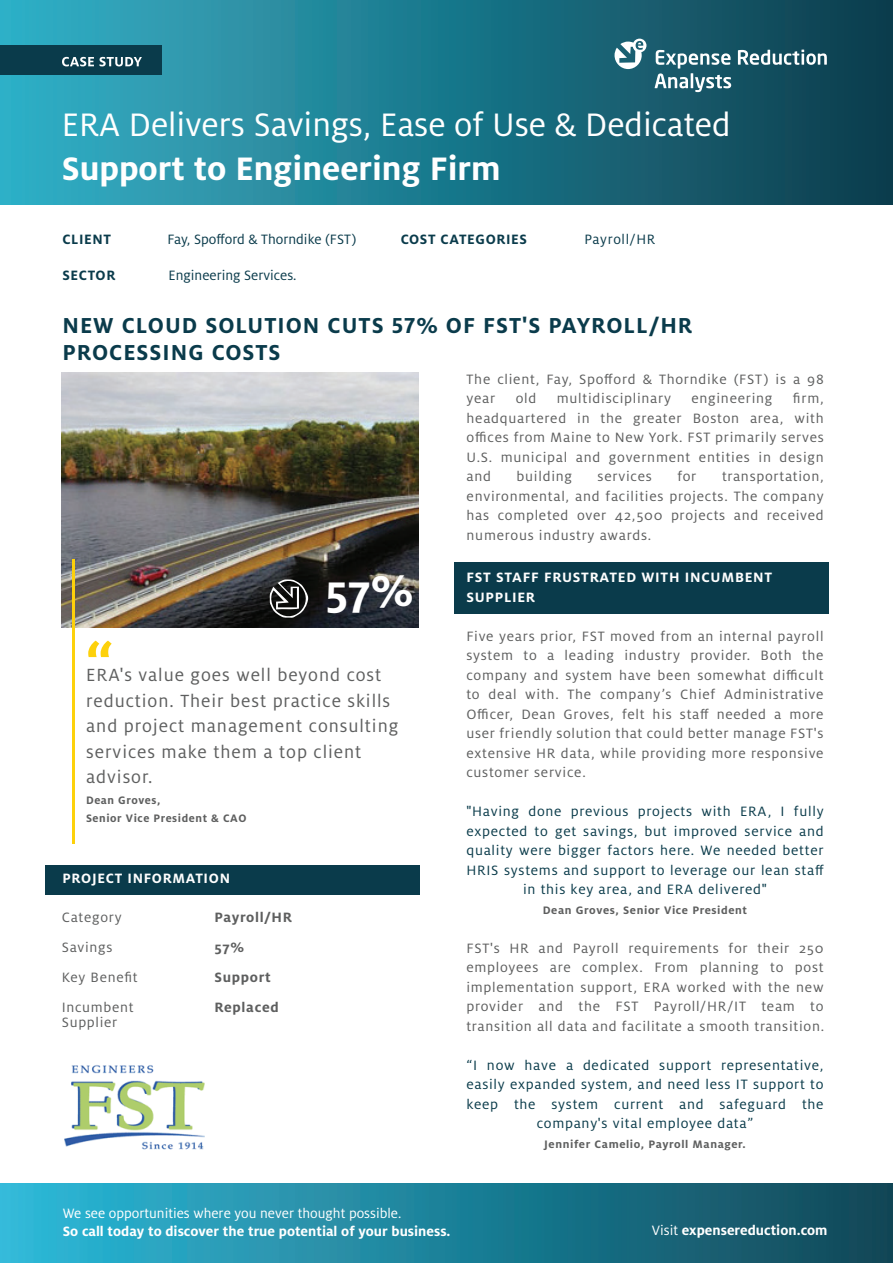
<style>
.page{position:relative;width:893px;height:1263px;background:#fff}
.page>*{position:absolute;margin:0;border:0;box-sizing:border-box;transform-origin:0 0}
.t1{font:700 47.85px "Milo Pro";color:#fff}
.t2{font:36px "Milo Pro";color:#fff}
.t3{font:700 36px "Milo Pro";color:#fff}
.t4{font:700 24px/27px "Milo Pro";letter-spacing:.04em;color:#0a3b4b}
.t5{font:19.5px/25.5px "Milo Pro";letter-spacing:.05em;color:#5e5f5f}
.t6{font:15px/19.5px "Milo Pro";letter-spacing:.05em;color:#5e5f5f;text-align:justify}
.t7{font:15px/19.5px "Milo Pro";letter-spacing:.05em;color:#0b3c4b;text-align:center}
.t8{font:700 15px "Milo Pro";color:#fff}
.t9{font:700 15px/19.5px "Milo Pro";letter-spacing:.05em;color:#fefefe}
.t10{font:15px "Milo Pro";color:#0a3b4b}
.t11{font:15px "Milo Pro";color:#fff}
.t12{font:700 15px/30px "Milo Pro";letter-spacing:.05em;color:#5e5f5f}
.t13{font:700 15px "Milo Pro";letter-spacing:.04em;color:#0a3b4b}
.t14{font:15px "Milo Pro";letter-spacing:.05em;color:#0a3b4b}
.t15{font:700 12px/18px "Milo Pro";letter-spacing:.05em;color:#5e5f5f}
.s1{font-weight:400}
</style>
<div class="page">
<img style="left:62px;top:373px;width:357px;height:255px">
<div style="left:45px;top:865px;width:374px;height:29px;background:#0a3b4b"></div>
<div style="left:0;top:0;width:893px;height:204px;background:linear-gradient(to right,#33b1c8,#0a3d4d)"></div>
<div style="left:0;top:45px;width:162px;height:30px;background:#0a3b4b"></div>
<svg style="left:738px;top:50px;width:89px;height:15px"></svg>
<svg style="left:655px;top:50px;width:76px;height:42px"></svg>
<svg style="left:614px;top:39px;width:32px;height:30px"></svg>
<svg style="left:62px;top:57px;width:32px;height:9px"></svg>
<svg style="left:100px;top:57px;width:42px;height:9px"></svg>
<img style="left:1px;top:1184px;width:892px;height:79px">
<svg style="left:270px;top:579px;width:38px;height:39px"></svg>
<svg style="left:88px;top:641px;width:24px;height:16px"></svg>
<hr style="left:73px;top:559px;width:2px;height:285px;background:#fdd10b">
<div style="left:454px;top:563px;width:374px;height:51px;background:#0a3b4b"></div>
<img style="left:65px;top:1065px;width:140px;height:85px">
<h2 class="t2" style="left:62px;top:105px;width:670px">ERA Delivers Savings, Ease of Use &amp; Dedicated</h2>
<h2 class="t3" style="left:62px;top:148px;width:440px">Support to Engineering Firm</h2>
<p class="t13" style="left:62px;top:231px;width:50px">CLIENT</p>
<p class="t10" style="left:168px;top:231px;width:190px">Fay, Spofford &amp; Thorndike (FST)</p>
<p class="t13" style="left:62px;top:267px;width:54px">SECTOR</p>
<p class="t10" style="left:169px;top:267px;width:130px">Engineering Services.</p>
<p class="t13" style="left:401px;top:231px;width:128px">COST CATEGORIES</p>
<p class="t14" style="left:584px;top:231px;width:72px">Payroll/HR</p>
<h3 class="t4" style="left:62px;top:312px;width:631px">NEW CLOUD SOLUTION CUTS 57% OF FST'S PAYROLL/HR<br>PROCESSING COSTS</h3>
<h1 class="t1" style="left:325px;top:564px;width:90px">57%</h1>
<h3 class="t5" style="left:86px;top:662px;width:314px">ERA's value goes well beyond cost reduction. Their best practice skills and project management consulting services make them a top client advisor.</h3>
<p class="t15" style="left:86px;top:791px;width:162px">Dean Groves,<br>Senior Vice President &amp; CAO</p>
<p class="t9" style="left:63px;top:868px;width:169px">PROJECT INFORMATION</p>
<p class="t6" style="left:62px;top:902px;width:77px;line-height:30px;text-align:left">Category<br>Savings<br>Key Benefit<br>Incumbent</p>
<p class="t6" style="left:62px;top:1012px;width:57px">Supplier</p>
<p class="t12" style="left:214px;top:902px;width:79px">Payroll/HR<br>57%<br>Support<br>Replaced</p>
<p class="t6" style="left:467px;top:370px;width:359px">The client, Fay, Spofford &amp; Thorndike (FST) is a 98 year</p>
<p class="t6" style="left:467px;top:389px;width:359px;text-indent:326px">firm, headquartered in the greater Boston area, with offices from Maine to New York. FST primarily serves U.S. municipal and government entities in design and</p>
<p class="t6" style="left:516px;top:389px;width:22px">old</p>
<p class="t6" style="left:557px;top:389px;width:116px">multidisciplinary</p>
<p class="t6" style="left:691px;top:389px;width:83px">engineering</p>
<p class="t6" style="left:517px;top:467px;width:57px">building</p>
<p class="t6" style="left:598px;top:467px;width:56px">services</p>
<p class="t6" style="left:677px;top:467px;width:21px">for</p>
<p class="t6" style="left:467px;top:467px;width:359px;text-indent:255px">transportation, environmental, and facilities projects. The company has completed over 42,500 projects and received numerous industry awards.</p>
<p class="t9" style="left:466px;top:568px;width:307px">FST STAFF FRUSTRATED WITH INCUMBENT<br>SUPPLIER</p>
<p class="t6" style="left:466px;top:626px;width:359px">Five years prior, FST moved from an internal payroll system to a leading industry provider. Both the company and system have been somewhat difficult to deal with. The company’s Chief Administrative Officer, Dean Groves, felt his staff needed a more user friendly solution that could better manage FST's extensive HR data, while providing more responsive customer service.</p>
<p class="t7" style="left:466px;top:802px;width:359px">"Having done previous projects with ERA, I fully expected to get savings, but improved service and quality were bigger factors here. We needed better HRIS systems and support to leverage our lean staff in this key area, and ERA delivered"</p>
<p class="t15" style="left:543px;top:901px;width:206px">Dean Groves, Senior Vice President</p>
<p class="t6" style="left:466px;top:938px;width:359px">FST's HR and Payroll requirements for their 250 employees are complex. From planning to post implementation support, ERA worked with the new provider and the FST Payroll/HR/IT team to transition all data and facilitate a smooth transition.</p>
<p class="t7" style="left:466px;top:1055px;width:359px">“I now have a dedicated support representative, easily expanded system, and need less IT support to keep the system current and safeguard the company's vital employee data”</p>
<p class="t15" style="left:544px;top:1135px;width:203px">Jennifer Camelio, Payroll Manager.</p>
<p class="t11" style="left:63px;top:1205px;width:340px">We see opportunities where you never thought possible.</p>
<p class="t8" style="left:63px;top:1222px;width:389px">So call today to discover the true potential of your business.</p>
<p class="t8" style="left:652px;top:1221px;width:177px"><span class="s1">Visit</span> expensereduction.com</p>
<p class="t8" style="left:411px;top:1222px;width:5px">.</p>
</div>
